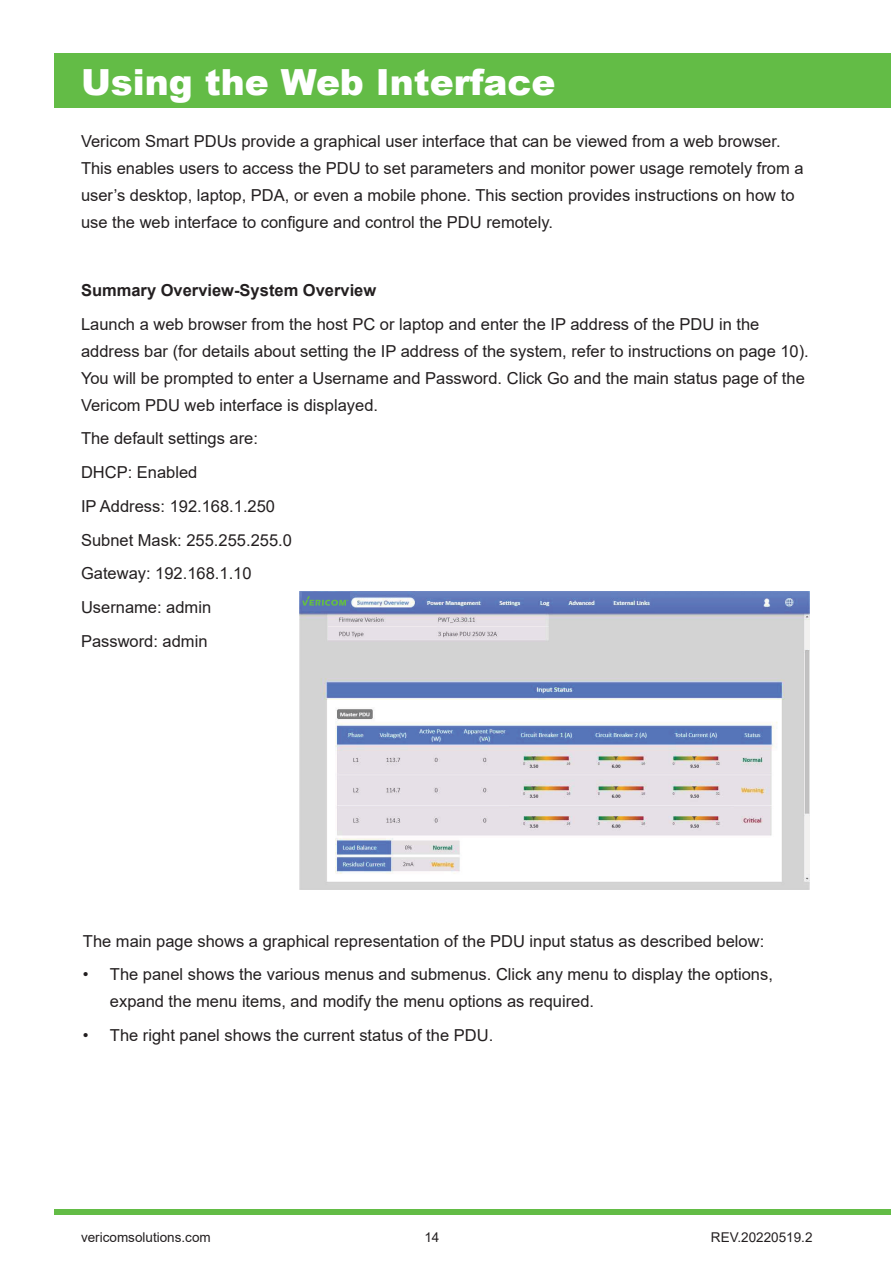
<style>
.page{position:relative;width:891px;height:1269px;background:#fff}
.page>*{position:absolute;margin:0;border:0;box-sizing:border-box;transform-origin:0 0}
.t1{font:900 36px "Arial";color:#fff}
.t2{font:16.5px/27px "Arial";color:#231f20}
.t3{font:700 16.5px "Arial";color:#231f20}
.t4{font:13.5px "Arial";color:#231f20}
</style>
<div class="page">
<div style="left:54px;top:54px;width:837px;height:54px;background:#63bc46"></div>
<div style="left:54px;top:1209px;width:837px;height:6px;background:#63bc46"></div>
<img style="left:300px;top:591px;width:510px;height:298px">
<div style="left:302px;top:592px;width:48px;height:19px;background:#5a73b8"></div>
<svg style="left:302px;top:596px;width:46px;height:10px"></svg>
<p class="t1" style="left:81px;top:56px;width:476px">Using the Web Interface</p>
<p class="t2" style="left:81px;top:128px;width:724px">Vericom Smart PDUs provide a graphical user interface that can be viewed from a web browser.<br>This enables users to access the PDU to set parameters and monitor power usage remotely from a user’s desktop, laptop, PDA, or even a mobile phone. This section provides instructions on how to use the web interface to configure and control the PDU remotely.</p>
<p class="t3" style="left:81px;top:278px;width:297px">Summary Overview-System Overview</p>
<p class="t2" style="left:81px;top:310px;width:729px">Launch a web browser from the host PC or laptop and enter the IP address of the PDU in the address bar (for details about setting the IP address of the system, refer to instructions on page 10).<br>You will be prompted to enter a Username and Password. Click Go and the main status page of the Vericom PDU web interface is displayed.</p>
<p class="t2" style="left:81px;top:425px;width:179px">The default settings are:</p>
<p class="t2" style="left:81px;top:459px;width:118px">DHCP: Enabled</p>
<p class="t2" style="left:81px;top:492px;width:196px">IP Address: 192.168.1.250</p>
<p class="t2" style="left:81px;top:526px;width:212px">Subnet Mask: 255.255.255.0</p>
<p class="t2" style="left:81px;top:560px;width:172px">Gateway: 192.168.1.10</p>
<p class="t2" style="left:81px;top:594px;width:132px">Username: admin</p>
<p class="t2" style="left:81px;top:627px;width:128px">Password: admin</p>
<p class="t2" style="left:83px;top:927px;width:683px">The main page shows a graphical representation of the PDU input status as described below:</p>
<p class="t2" style="left:110px;top:961px;width:665px;text-indent:-27px">• The panel shows the various menus and submenus. Click any menu to display the options, expand the menu items, and modify the menu options as required.</p>
<p class="t2" style="left:83px;top:1022px;width:412px">• The right panel shows the current status of the PDU.</p>
<p class="t4" style="left:81px;top:1227px;width:131px">vericomsolutions.com</p>
<p class="t4" style="left:424px;top:1227px;width:17px">14</p>
<p class="t4" style="left:711px;top:1228px;width:103px">REV.20220519.2</p>
</div>
